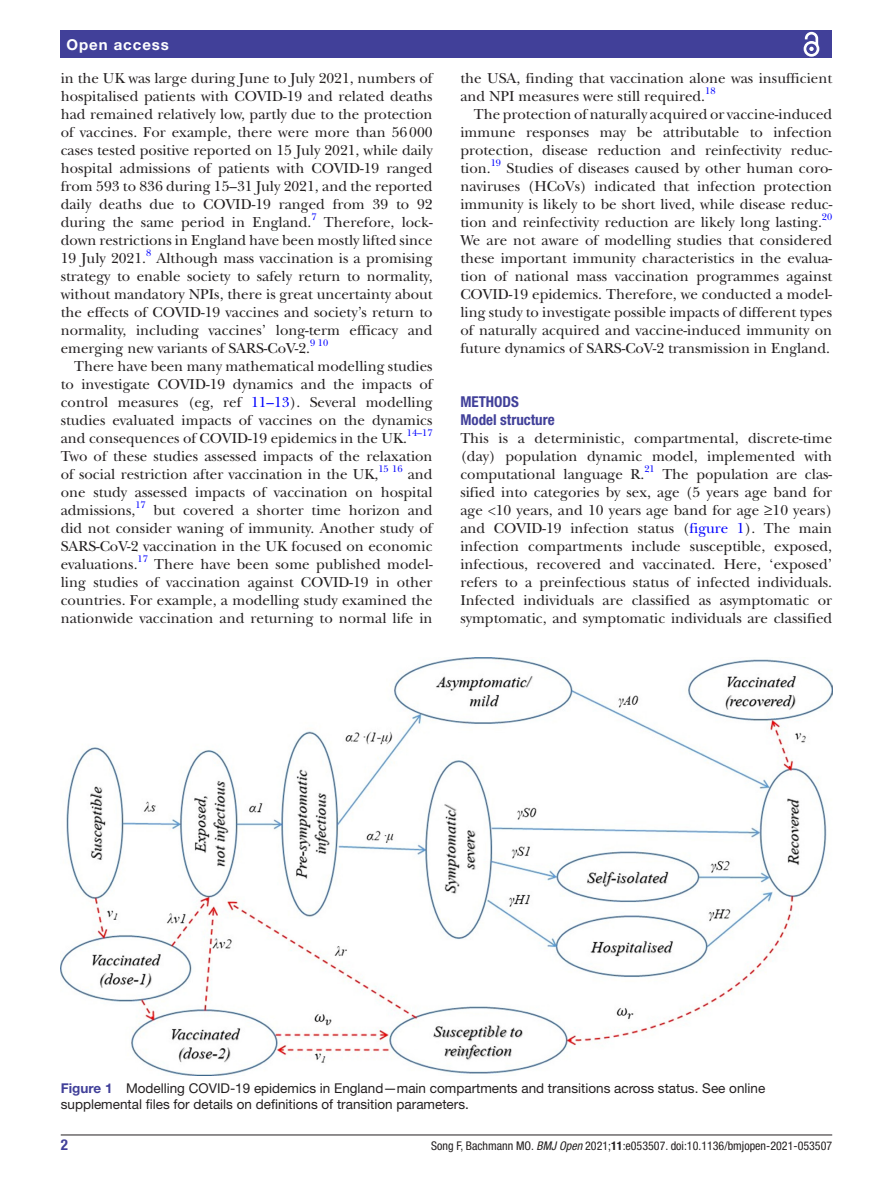
<style>
.page{position:relative;width:893px;height:1191px;background:#fff}
.page>*{position:absolute;margin:0;border:0;box-sizing:border-box;transform-origin:0 0}
.t1{font:15px/18px "New Baskerville";color:#231f20;text-align:justify}
.t2{font:700 condensed 15px/18px "Helvetica Neue LT Std";color:#414099}
.t3{font:700 15px "Helvetica Neue LT Std";letter-spacing:.065em;color:#fff}
.t4{font:13.5px/16.2px "Helvetica Neue LT Std";color:#231f20}
.t5{font:condensed 12px "Helvetica Neue LT Std";color:#231f20}
.t6{font:9.9px "New Baskerville";color:#00f}
.s1{color:#00f}
.s2{font-weight:700;color:#414099}
.s3{font-style:italic}
.s4{font-weight:700}
</style>
<div class="page">
<hr style="left:61px;top:1134px;width:771px;height:1px;background:#231f20">
<div style="left:61px;top:31px;width:771px;height:27px;background:#414099"></div>
<svg style="left:803px;top:31px;width:17px;height:26px"></svg>
<img style="left:61px;top:658px;width:771px;height:417px">
<p class="t3" style="left:66px;top:35px;width:104px">Open access</p>
<p class="t1" style="left:61px;top:69px;width:373px">in the UK was large during June to July 2021, numbers of hospitalised patients with COVID-19 and related deaths had remained relatively low, partly due to the protection of vaccines. For example, there were more than 56000 cases tested positive reported on 15 July 2021, while daily hospital admissions of patients with COVID-19 ranged from 593 to 836 during 15–31 July 2021, and the reported daily deaths due to COVID-19 ranged from 39 to 92 during the same period in England.</p>
<p class="t6" style="left:312px;top:211px;width:7px">7</p>
<p class="t1" style="left:61px;top:213px;width:373px;text-indent:263px">Therefore, lock&shy;down restrictions in England have been mostly lifted since 19 July 2021.</p>
<p class="t6" style="left:146px;top:247px;width:7px">8</p>
<p class="t1" style="left:61px;top:249px;width:373px;text-indent:96px">Although mass vaccination is a promising strategy to enable society to safely return to normality, without mandatory NPIs, there is great uncertainty about the effects of COVID-19 vaccines and society’s return to normality, including vaccines’ long-term efficacy and emerging new variants of SARS-CoV-2.</p>
<p class="t6" style="left:310px;top:337px;width:20px">9 10</p>
<p class="t1" style="left:61px;top:357px;width:373px;text-indent:14px">There have been many mathematical modelling studies to investigate COVID-19 dynamics and the impacts of control measures (eg, ref <span class="s1">11–13</span>). Several modelling studies evaluated impacts of vaccines on the dynamics and consequences of COVID-19 epidemics in the UK.<sup>14–17<br></sup>Two of these studies assessed impacts of the relaxation of social restriction after vaccination in the UK,</p>
<p class="t6" style="left:378px;top:463px;width:26px">15 16</p>
<p class="t1" style="left:61px;top:465px;width:373px;text-indent:347px">and one study assessed impacts of vaccination on hospital admissions,</p>
<p class="t6" style="left:135px;top:499px;width:12px">17</p>
<p class="t1" style="left:61px;top:501px;width:373px;text-indent:93px">but covered a shorter time horizon and did not consider waning of immunity. Another study of SARS-CoV-2 vaccination in the UK focused on economic evaluations.</p>
<p class="t6" style="left:138px;top:553px;width:12px">17</p>
<p class="t1" style="left:61px;top:555px;width:373px;text-indent:93px">There have been some published model&shy;ling studies of vaccination against COVID-19 in other countries. For example, a modelling study examined the nationwide vaccination and returning to normal life in</p>
<p class="t1" style="left:460px;top:69px;width:373px">the USA, finding that vaccination alone was insufficient and NPI measures were still required.</p>
<p class="t6" style="left:705px;top:85px;width:12px">18</p>
<p class="t1" style="left:460px;top:105px;width:373px;text-indent:14px">The protection of naturally acquired or vaccine-induced immune responses may be attributable to infection protection, disease reduction and reinfectivity reduc&shy;tion.</p>
<p class="t6" style="left:491px;top:157px;width:12px">19</p>
<p class="t1" style="left:460px;top:159px;width:373px;text-indent:46px">Studies of diseases caused by other human coro&shy;naviruses (HCoVs) indicated that infection protection immunity is likely to be short lived, while disease reduc&shy;tion and reinfectivity reduction are likely long lasting.</p>
<p class="t6" style="left:822px;top:211px;width:12px">20</p>
<p class="t1" style="left:460px;top:231px;width:373px">We are not aware of modelling studies that considered these important immunity characteristics in the evalua&shy;tion of national mass vaccination programmes against COVID-19 epidemics. Therefore, we conducted a model&shy;ling study to investigate possible impacts of different types of naturally acquired and vaccine-induced immunity on future dynamics of SARS-CoV-2 transmission in England.</p>
<p class="t2" style="left:460px;top:392px;width:96px">METHODS<br>Model structure</p>
<p class="t1" style="left:460px;top:429px;width:373px">This is a deterministic, compartmental, discrete-time (day) population dynamic model, implemented with computational language R.<sup>21</sup></p>
<p class="t1" style="left:460px;top:465px;width:373px;text-indent:202px">The population are clas&shy;sified into categories by sex, age (5 years age band for age &lt;10 years, and 10 years age band for age ≥10 years) and COVID-19 infection status (<span class="s1">figure 1</span>). The main infection compartments include susceptible, exposed, infectious, recovered and vaccinated. Here, ‘exposed’ refers to a preinfectious status of infected individuals.<br>Infected individuals are classified as asymptomatic or symptomatic, and symptomatic individuals are classified</p>
<p class="t4" style="left:61px;top:1080px;width:706px"><span class="s2">Figure 1</span> Modelling COVID-19 epidemics in England—main compartments and transitions across status. See online supplemental files for details on definitions of transition parameters.</p>
<p class="t2" style="left:61px;top:1135px;width:9px">2</p>
<p class="t5" style="left:431px;top:1138px;width:402px">Song F, Bachmann MO. <span class="s3">BMJ Open</span> 2021;<span class="s4">11</span>:e053507. doi:10.1136/bmjopen-2021-053507</p>
</div>
